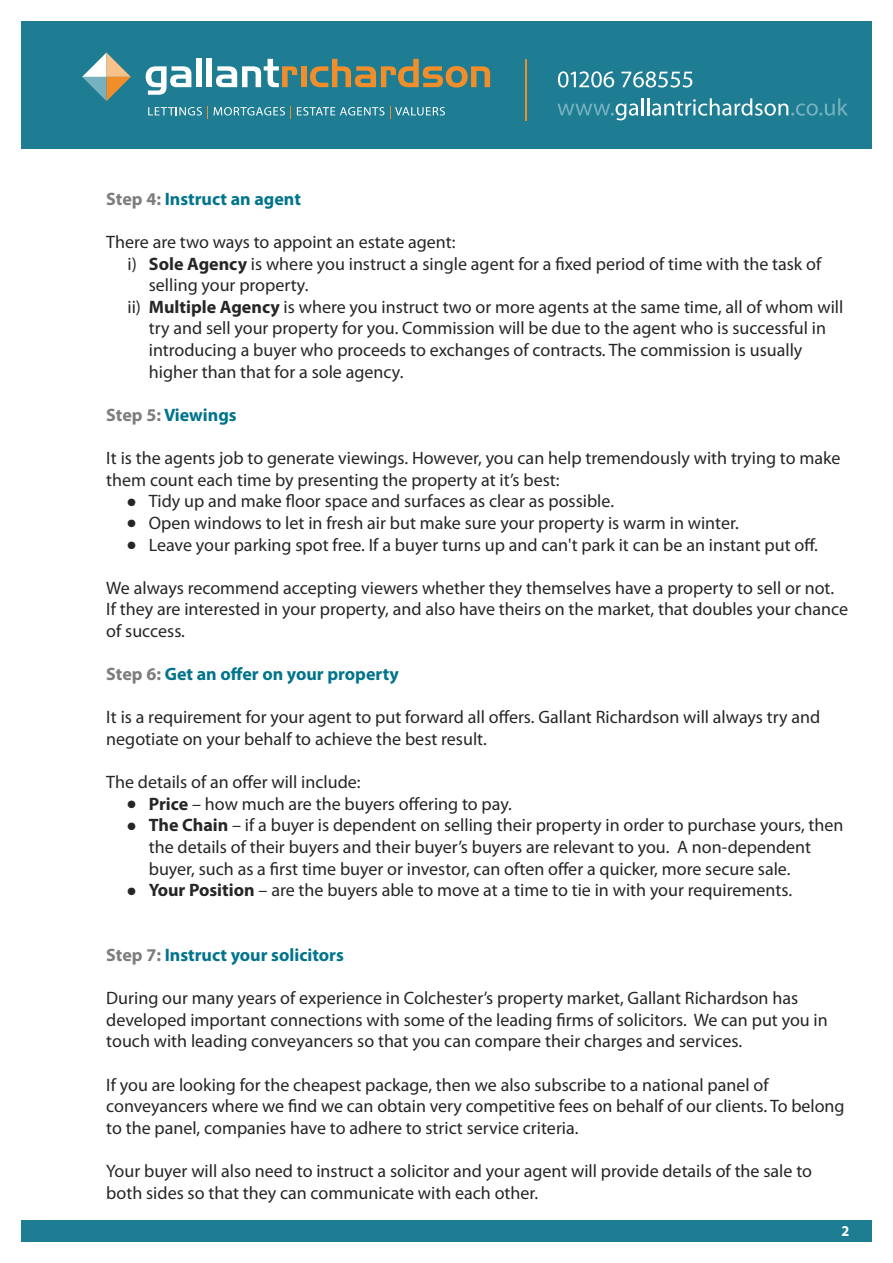
<style>
.page{position:relative;width:893px;height:1263px;background:#fff}
.page>*{position:absolute;margin:0;border:0;box-sizing:border-box;transform-origin:0 0}
.t1{font:18px/21.6px "Myriad Pro";color:#272627}
.t2{font:700 18px "Myriad Pro";color:#00748c}
.t3{font:700 15px "Myriad Pro";color:#fff;scale:.95 1}
.s1{color:#7d7d7d}
.s2{font-weight:700}
</style>
<div class="page">
<div style="left:21px;top:21px;width:851px;height:128px;background:#1e7d93"></div>
<div style="left:21px;top:1220px;width:851px;height:22px;background:#1e7d93"></div>
<svg style="left:146px;top:66px;width:45px;height:29px"></svg>
<div style="left:196px;top:59px;width:6px;height:28px;background:#fff"></div>
<div style="left:206px;top:59px;width:6px;height:28px;background:#fff"></div>
<svg style="left:216px;top:59px;width:81px;height:28px"></svg>
<div style="left:301px;top:66px;width:5px;height:21px;background:#f08e2c"></div>
<svg style="left:310px;top:59px;width:180px;height:29px"></svg>
<svg style="left:148px;top:106px;width:60px;height:12px"></svg>
<svg style="left:214px;top:106px;width:77px;height:12px"></svg>
<svg style="left:297px;top:107px;width:87px;height:9px"></svg>
<svg style="left:390px;top:106px;width:55px;height:12px"></svg>
<svg style="left:82px;top:53px;width:49px;height:48px"></svg>
<svg style="left:558px;top:71px;width:56px;height:17px"></svg>
<svg style="left:621px;top:71px;width:71px;height:17px"></svg>
<svg style="left:557px;top:98px;width:291px;height:22px"></svg>
<hr style="left:525px;top:59px;width:1px;height:61px;background:#f08e2c">
<p class="t2" style="left:106px;top:192px;width:196px"><span class="s1">Step 4:</span> Instruct an agent</p>
<p class="t1" style="left:106px;top:233px;width:351px">There are two ways to appoint an estate agent:</p>
<p class="t1" style="left:128px;top:254px;width:695px">i) <span class="s2">Sole Agency</span> is where you instruct a single agent for a fixed period of time with the task of</p>
<p class="t1" style="left:149px;top:276px;width:161px">selling your property.</p>
<p class="t1" style="left:128px;top:297px;width:717px">ii) <span class="s2">Multiple Agency</span> is where you instruct two or more agents at the same time, all of whom will</p>
<p class="t1" style="left:149px;top:319px;width:679px">try and sell your property for you. Commission will be due to the agent who is successful in</p>
<p class="t1" style="left:149px;top:341px;width:655px">introducing a buyer who proceeds to exchanges of contracts. The commission is usually</p>
<p class="t1" style="left:149px;top:362px;width:256px">higher than that for a sole agency.</p>
<p class="t2" style="left:106px;top:408px;width:132px"><span class="s1">Step 5:</span> Viewings</p>
<p class="t1" style="left:106px;top:449px;width:736px">It is the agents job to generate viewings. However, you can help tremendously with trying to make them count each time by presenting the property at it’s best:</p>
<p class="t1" style="left:128px;top:492px;width:488px">● Tidy up and make floor space and surfaces as clear as possible.</p>
<p class="t1" style="left:128px;top:513px;width:613px">● Open windows to let in fresh air but make sure your property is warm in winter.</p>
<p class="t1" style="left:128px;top:535px;width:692px">● Leave your parking spot free. If a buyer turns up and can't park it can be an instant put off.</p>
<p class="t1" style="left:106px;top:578px;width:743px">We always recommend accepting viewers whether they themselves have a property to sell or not.<br>If they are interested in your property, and also have theirs on the market, that doubles your chance of success.</p>
<p class="t2" style="left:106px;top:667px;width:294px"><span class="s1">Step 6:</span> Get an offer on your property</p>
<p class="t1" style="left:106px;top:708px;width:715px">It is a requirement for your agent to put forward all offers. Gallant Richardson will always try and negotiate on your behalf to achieve the best result.</p>
<p class="t1" style="left:106px;top:773px;width:256px">The details of an offer will include:</p>
<p class="t1" style="left:128px;top:794px;width:386px">● <span class="s2">Price</span> – how much are the buyers offering to pay.</p>
<p class="t1" style="left:149px;top:816px;width:696px;text-indent:-21px">● <span class="s2">The Chain</span> – if a buyer is dependent on selling their property in order to purchase yours, then the details of their buyers and their buyer’s buyers are relevant to you. A non-dependent buyer, such as a first time buyer or investor, can often offer a quicker, more secure sale.</p>
<p class="t1" style="left:128px;top:881px;width:666px">● <span class="s2">Your Position</span> – are the buyers able to move at a time to tie in with your requirements.</p>
<p class="t2" style="left:106px;top:948px;width:239px"><span class="s1">Step 7:</span> Instruct your solicitors</p>
<p class="t1" style="left:106px;top:989px;width:723px">During our many years of experience in Colchester’s property market, Gallant Richardson has developed important connections with some of the leading firms of solicitors. We can put you in touch with leading conveyancers so that you can compare their charges and services.</p>
<p class="t1" style="left:106px;top:1075px;width:740px">If you are looking for the cheapest package, then we also subscribe to a national panel of conveyancers where we find we can obtain very competitive fees on behalf of our clients. To belong to the panel, companies have to adhere to strict service criteria.</p>
<p class="t1" style="left:106px;top:1161px;width:707px">Your buyer will also need to instruct a solicitor and your agent will provide details of the sale to both sides so that they can communicate with each other.</p>
<p class="t3" style="left:841px;top:1225px;width:10px">2</p>
</div>
